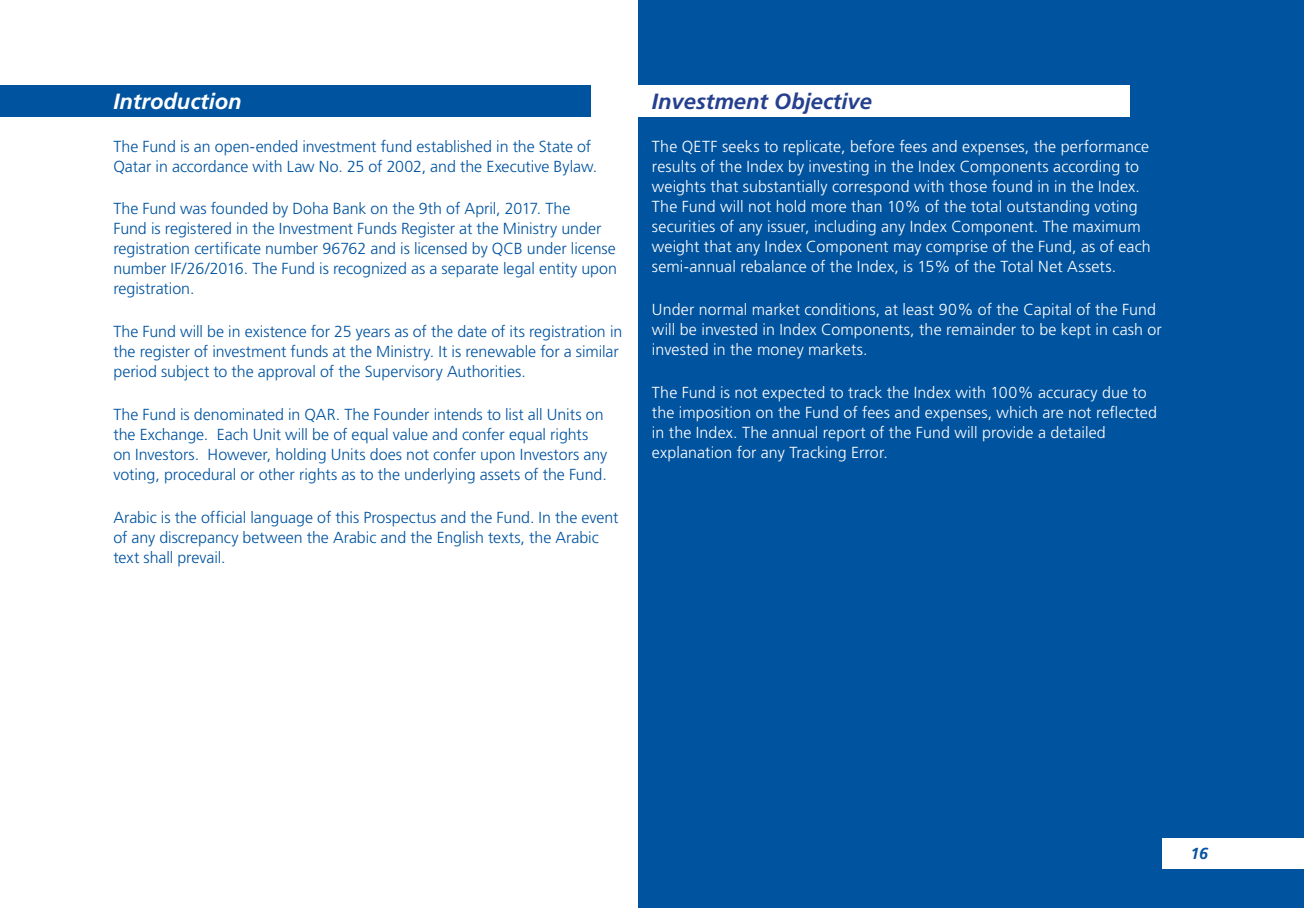
<style>
.page{position:relative;width:1304px;height:908px;background:#fff}
.page>*{position:absolute;margin:0;border:0;box-sizing:border-box;transform-origin:0 0}
.t1{font:italic 700 22px "Frutiger";color:#25408f}
.t2{font:italic 700 22px "Frutiger";color:#fff}
.t3{font:300 16px/20px "Frutiger";letter-spacing:-.005em;color:#00539f}
.t4{font:300 16px/20px "Frutiger";letter-spacing:.005em;color:#fff}
.t5{font:italic 700 16px "Frutiger";color:#04549f}
</style>
<div class="page">
<div style="left:638px;top:0;width:666px;height:907px;background:#00539f"></div>
<div style="left:0;top:85px;width:591px;height:31px;background:#00539f"></div>
<div style="left:624px;top:85px;width:505px;height:31px;background:#fff"></div>
<div style="left:1162px;top:837px;width:142px;height:30px;background:#fff"></div>
<h1 class="t2" style="left:113px;top:89px;width:130px">Introduction</h1>
<p class="t3" style="left:113px;top:136px;width:485px">The Fund is an open-ended investment fund established in the State of<br>Qatar in accordance with Law No. 25 of 2002, and the Executive Bylaw.</p>
<p class="t3" style="left:113px;top:199px;width:505px">The Fund was founded by Doha Bank on the 9th of April, 2017. The<br>Fund is registered in the Investment Funds Register at the Ministry under registration certificate number 96762 and is licensed by QCB under license number IF/26/2016. The Fund is recognized as a separate legal entity upon registration.</p>
<p class="t3" style="left:113px;top:321px;width:510px">The Fund will be in existence for 25 years as of the date of its registration in the register of investment funds at the Ministry. It is renewable for a similar period subject to the approval of the Supervisory Authorities.</p>
<p class="t3" style="left:113px;top:404px;width:495px">The Fund is denominated in QAR. The Founder intends to list all Units on the Exchange. Each Unit will be of equal value and confer equal rights on Investors. However, holding Units does not confer upon Investors any voting, procedural or other rights as to the underlying assets of the Fund.</p>
<p class="t3" style="left:113px;top:507px;width:507px">Arabic is the official language of this Prospectus and the Fund. In the event of any discrepancy between the Arabic and the English texts, the Arabic text shall prevail.</p>
<h1 class="t1" style="left:652px;top:89px;width:222px">Investment Objective</h1>
<p class="t4" style="left:652px;top:136px;width:500px">The QETF seeks to replicate, before fees and expenses, the performance results of the Index by investing in the Index Components according to weights that substantially correspond with those found in in the Index.<br>The Fund will not hold more than 10% of the total outstanding voting securities of any issuer, including any Index Component. The maximum weight that any Index Component may comprise of the Fund, as of each semi-annual rebalance of the Index, is 15% of the Total Net Assets.</p>
<p class="t4" style="left:652px;top:299px;width:511px">Under normal market conditions, at least 90% of the Capital of the Fund will be invested in Index Components, the remainder to be kept in cash or invested in the money markets.</p>
<p class="t4" style="left:652px;top:382px;width:506px">The Fund is not expected to track the Index with 100% accuracy due to the imposition on the Fund of fees and expenses, which are not reflected in the Index. The annual report of the Fund will provide a detailed explanation for any Tracking Error.</p>
<p class="t5" style="left:1190px;top:844px;width:19px">16</p>
</div>
